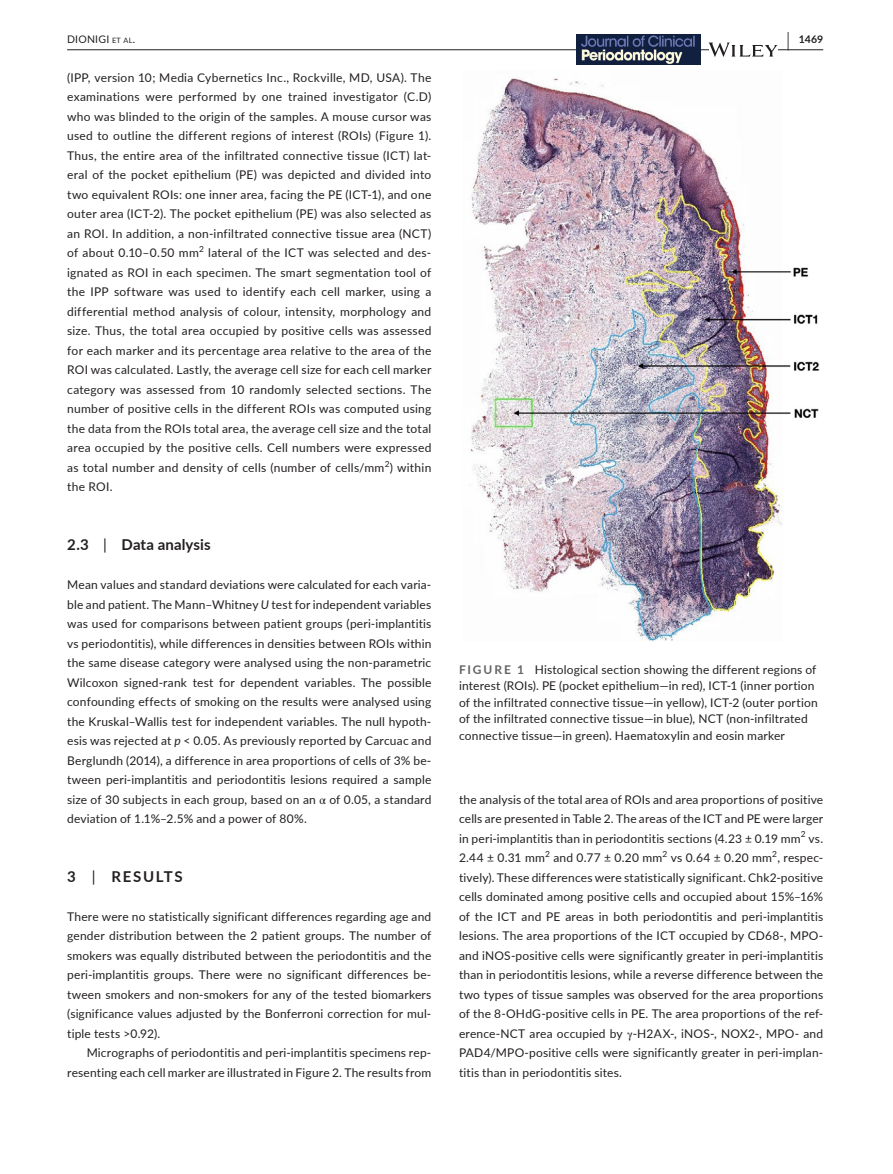
<style>
.page{position:relative;width:893px;height:1174px;background:#fff}
.page>*{position:absolute;margin:0;border:0;box-sizing:border-box;transform-origin:0 0}
.t1{font:700 15px "Lato";letter-spacing:.01em;color:#231f20}
.t2{font:700 15px "Lato";letter-spacing:.105em;color:#231f20}
.t3{font:12px/19.5px "Lato";letter-spacing:.015em;color:#231f20;text-align:justify}
.t4{font:10.5px "Lato";letter-spacing:.02em;color:#231f20}
.t5{font:700 10.5px "Lato";color:#231f20}
.t6{font:8.4px "Lato";color:#231f20}
.s1{font-size:7.35px}
.s2{font-size:19.5px}
.s3{font-weight:400}
.s4{font-style:italic}
.s5{font-family:"STIX"}
.s6{font-weight:700;color:#636366}
</style>
<div class="page">
<hr style="left:67px;top:49px;width:756px;height:1px;background:#231f20">
<img style="left:576px;top:35px;width:124px;height:30px">
<svg style="left:709px;top:43px;width:68px;height:14px"></svg>
<img style="left:470px;top:77px;width:350px;height:564px">
<p class="t4" style="left:67px;top:32px;width:70px">DIONIGI <span class="s1">et al</span>.</p>
<p class="t5" style="left:787px;top:32px;width:37px"><span class="s2">|</span> 1469</p>
<p class="t3" style="left:67px;top:67px;width:366px">(IPP, version 10; Media Cybernetics Inc., Rockville, MD, USA). The examinations were performed by one trained investigator (C.D) who was blinded to the origin of the samples. A mouse cursor was used to outline the different regions of interest (ROIs) (Figure 1).<br>Thus, the entire area of the infiltrated connective tissue (ICT) lat&shy;eral of the pocket epithelium (PE) was depicted and divided into two equivalent ROIs: one inner area, facing the PE (ICT-1), and one outer area (ICT-2). The pocket epithelium (PE) was also selected as an ROI. In addition, a non-infiltrated connective tissue area (NCT) of about 0.10–0.50 mm</p>
<p class="t6" style="left:199px;top:243px;width:6px">2</p>
<p class="t3" style="left:67px;top:243px;width:366px;text-indent:141px">lateral of the ICT was selected and des&shy;ignated as ROI in each specimen. The smart segmentation tool of the IPP software was used to identify each cell marker, using a differential method analysis of colour, intensity, morphology and size. Thus, the total area occupied by positive cells was assessed for each marker and its percentage area relative to the area of the ROI was calculated. Lastly, the average cell size for each cell marker category was assessed from 10 randomly selected sections. The number of positive cells in the different ROIs was computed using the data from the ROIs total area, the average cell size and the total area occupied by the positive cells. Cell numbers were expressed as total number and density of cells (number of cells/mm ) within</p>
<p class="t6" style="left:385px;top:457px;width:6px">2</p>
<p class="t3" style="left:67px;top:477px;width:47px">the ROI.</p>
<p class="t1" style="left:67px;top:533px;width:145px">2.3 <span class="s3">|</span> Data analysis</p>
<p class="t3" style="left:67px;top:574px;width:366px">Mean values and standard deviations were calculated for each varia&shy;ble and patient. The Mann–Whitney <span class="s4">U</span> test for independent variables was used for comparisons between patient groups (peri-implantitis vs periodontitis), while differences in densities between ROIs within the same disease category were analysed using the non-parametric Wilcoxon signed-rank test for dependent variables. The possible confounding effects of smoking on the results were analysed using the Kruskal–Wallis test for independent variables. The null hypoth&shy;esis was rejected at <span class="s4">p</span> &lt; 0.05. As previously reported by Carcuac and Berglundh (2014), a difference in area proportions of cells of 3% be&shy;tween peri-implantitis and periodontitis lesions required a sample size of 30 subjects in each group, based on an <span class="s5">α</span> of 0.05, a standard deviation of 1.1%–2.5% and a power of 80%.</p>
<p class="t2" style="left:67px;top:865px;width:117px">3 <span class="s3">|</span> RESULTS</p>
<p class="t3" style="left:67px;top:906px;width:366px">There were no statistically significant differences regarding age and gender distribution between the 2 patient groups. The number of smokers was equally distributed between the periodontitis and the peri-implantitis groups. There were no significant differences be&shy;tween smokers and non-smokers for any of the tested biomarkers (significance values adjusted by the Bonferroni correction for mul&shy;tiple tests &gt;0.92).</p>
<p class="t3" style="left:67px;top:1042px;width:366px;text-align:right">Micrographs of periodontitis and peri-implantitis specimens rep&shy;resenting each cell marker are illustrated in Figure 2. The results from</p>
<p class="t3" style="left:459px;top:660px;width:360px;line-height:16.5px;text-align:left"><span class="s6">FIGURE 1</span> Histological section showing the different regions of interest (ROIs). PE (pocket epithelium—in red), ICT-1 (inner portion of the infiltrated connective tissue—in yellow), ICT-2 (outer portion of the infiltrated connective tissue—in blue), NCT (non-infiltrated connective tissue—in green). Haematoxylin and eosin marker</p>
<p class="t3" style="left:459px;top:789px;width:366px">the analysis of the total area of ROIs and area proportions of positive cells are presented in Table 2. The areas of the ICT and PE were larger in peri-implantitis than in periodontitis sections (4.23 ± 0.19 mm<sup>2</sup> vs.<br>2.44 ± 0.31 mm<sup>2</sup> and 0.77 ± 0.20 mm<sup>2</sup> vs 0.64 ± 0.20 mm<sup>2</sup>, respec&shy;tively). These differences were statistically significant. Chk2-positive cells dominated among positive cells and occupied about 15%–16% of the ICT and PE areas in both periodontitis and peri-implantitis lesions. The area proportions of the ICT occupied by CD68-, MPO&shy;and iNOS-positive cells were significantly greater in peri-implantitis than in periodontitis lesions, while a reverse difference between the two types of tissue samples was observed for the area proportions of the 8-OHdG-positive cells in PE. The area proportions of the ref&shy;erence-NCT area occupied by <span class="s5">γ</span>-H2AX-, iNOS-, NOX2-, MPO- and PAD4/MPO-positive cells were significantly greater in peri-implan&shy;titis than in periodontitis sites.</p>
</div>
